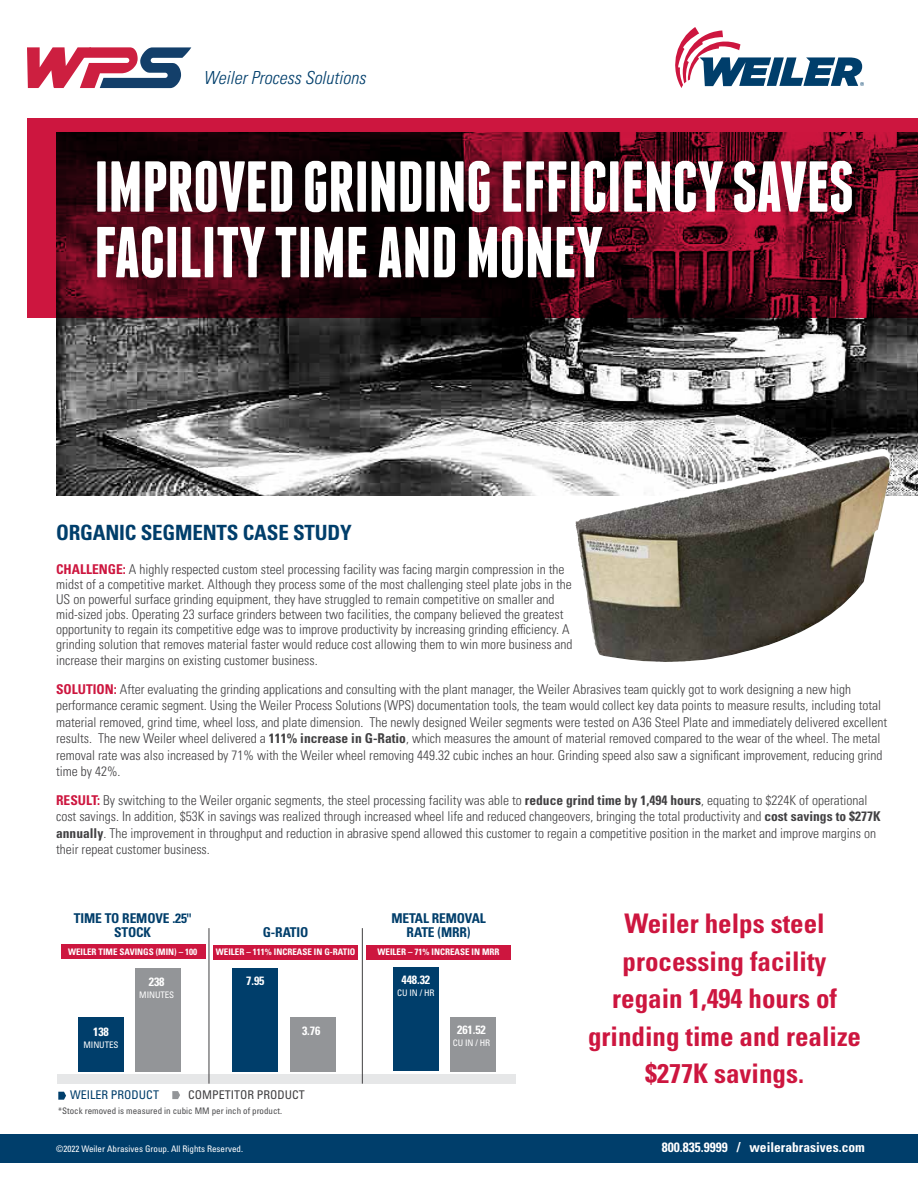
<style>
.page{position:relative;width:918px;height:1188px;background:#fff}
.page>*{position:absolute;margin:0;border:0;box-sizing:border-box;transform-origin:0 0}
.t1{font:700 72px/65.6px "Franchise";letter-spacing:-.01em;color:#fff}
.t2{font:700 condensed 27px/37.5px "Univers LT Pro";color:#cd163f;text-align:center}
.t3{font:700 condensed 21px "Univers LT Pro";letter-spacing:-.01em;color:#003e6b}
.t4{font:italic 300 condensed 18px "Univers LT Pro";color:#003e6b}
.t5{font:300 condensed 13.5px/16.5px "Univers LT Pro";color:#414042}
.t6{font:700 condensed 13.5px/13.5px "Univers LT Pro";letter-spacing:-.01em;color:#003e6b;text-align:center}
.t7{font:700 condensed 13.5px "Univers LT Pro";color:#fff}
.t8{font:700 condensed 12px "Univers LT Pro";letter-spacing:-.01em;color:#fff}
.t9{font:condensed 12px "Univers LT Pro";color:#414042}
.t10{font:condensed 12px "Univers LT Pro";color:#003e6b}
.t11{font:700 condensed 9px "Univers LT Pro";color:#fff}
.t12{font:condensed 9px "Univers LT Pro";color:#fff}
.t13{font:condensed 9px "Univers LT Pro";color:#4d4d4f}
.s1{font-weight:700;color:#cd163f}
.s2{font-weight:700}
</style>
<div class="page">
<img style="left:56px;top:318px;width:862px;height:178px">
<svg style="left:27px;top:118px;width:891px;height:200px;background:#4d0717"></svg>
<svg style="left:675px;top:27px;width:189px;height:61px"></svg>
<div style="left:0;top:1134px;width:918px;height:29px;background:#003e6b"></div>
<svg style="left:27px;top:47px;width:164px;height:41px"></svg>
<div style="left:213px;top:945px;width:145px;height:14px;background:#cd163f"></div>
<div style="left:366px;top:945px;width:145px;height:15px;background:#cd163f"></div>
<div style="left:61px;top:944px;width:145px;height:15px;background:#cd163f"></div>
<div style="left:57px;top:1074px;width:459px;height:9px;background:#e6e7e8"></div>
<hr style="left:209px;top:928px;width:1px;height:156px;background:#414042">
<hr style="left:362px;top:928px;width:1px;height:156px;background:#414042">
<div style="left:78px;top:1018px;width:46px;height:54px;background:#003e6b"></div>
<div style="left:135px;top:968px;width:46px;height:104px;background:#939598"></div>
<svg style="left:172px;top:1091px;width:8px;height:8px"></svg>
<svg style="left:58px;top:1092px;width:8px;height:8px"></svg>
<div style="left:233px;top:968px;width:45px;height:104px;background:#003e6b"></div>
<div style="left:290px;top:1018px;width:45px;height:54px;background:#939598"></div>
<div style="left:393px;top:968px;width:46px;height:103px;background:#003e6b"></div>
<div style="left:450px;top:1017px;width:46px;height:54px;background:#939598"></div>
<svg style="left:575px;top:449px;width:316px;height:206px"></svg>
<img style="left:700px;top:456px;width:183px;height:38px">
<h3 class="t4" style="left:203px;top:66px;width:164px">Weiler Process Solutions</h3>
<h1 class="t1" style="left:94px;top:150px;width:761px">IMPROVED GRINDING EFFICIENCY SAVES<br>FACILITY TIME AND MONEY</h1>
<h3 class="t3" style="left:56px;top:520px;width:297px">ORGANIC SEGMENTS CASE STUDY</h3>
<p class="t5" style="left:56px;top:561px;width:518px;line-height:15px"><span class="s1">CHALLENGE:</span> A highly respected custom steel processing facility was facing margin compression in the midst of a competitive market. Although they process some of the most challenging steel plate jobs in the US on powerful surface grinding equipment, they have struggled to remain competitive on smaller and mid-sized jobs. Operating 23 surface grinders between two facilities, the company believed the greatest opportunity to regain its competitive edge was to improve productivity by increasing grinding efficiency. A grinding solution that removes material faster would reduce cost allowing them to win more business and</p>
<p class="t5" style="left:56px;top:646px;width:796px;line-height:28.5px">increase their margins on existing customer business.<br><span class="s1">SOLUTION:</span> After evaluating the grinding applications and consulting with the plant manager, the Weiler Abrasives team quickly got to work designing a new high</p>
<p class="t5" style="left:56px;top:697px;width:833px">performance ceramic segment. Using the Weiler Process Solutions (WPS) documentation tools, the team would collect key data points to measure results, including total material removed, grind time, wheel loss, and plate dimension. The newly designed Weiler segments were tested on A36 Steel Plate and immediately delivered excellent results. The new Weiler wheel delivered a <span class="s2">111% increase in G-Ratio</span>, which measures the amount of material removed compared to the wear of the wheel. The metal removal rate was also increased by 71% with the Weiler wheel removing 449.32 cubic inches an hour. Grinding speed also saw a significant improvement, reducing grind time by 42%.</p>
<p class="t5" style="left:56px;top:791px;width:826px"><span class="s1">RESULT:</span> By switching to the Weiler organic segments, the steel processing facility was able to <span class="s2">reduce grind time by 1,494 hours</span>, equating to $224K of operational cost savings. In addition, $53K in savings was realized through increased wheel life and reduced changeovers, bringing the total productivity and <span class="s2">cost savings to $277K annually</span>. The improvement in throughput and reduction in abrasive spend allowed this customer to regain a competitive position in the market and improve margins on their repeat customer business.</p>
<p class="t6" style="left:74px;top:912px;width:119px">TIME TO REMOVE .25"<br>STOCK</p>
<p class="t11" style="left:68px;top:946px;width:131px">WEILER TIME SAVINGS (MIN) – 100</p>
<p class="t6" style="left:263px;top:925px;width:47px">G-RATIO</p>
<p class="t11" style="left:216px;top:946px;width:141px">WEILER – 111% INCREASE IN G-RATIO</p>
<p class="t6" style="left:391px;top:912px;width:96px">METAL REMOVAL<br>RATE (MRR)</p>
<p class="t11" style="left:378px;top:946px;width:124px">WEILER – 71% INCREASE IN MRR</p>
<p class="t8" style="left:149px;top:974px;width:17px">238</p>
<p class="t12" style="left:139px;top:989px;width:36px">MINUTES</p>
<p class="t8" style="left:246px;top:973px;width:20px">7.95</p>
<p class="t8" style="left:402px;top:973px;width:30px">448.32</p>
<p class="t12" style="left:397px;top:988px;width:39px">CU IN / HR</p>
<p class="t8" style="left:93px;top:1025px;width:17px">138</p>
<p class="t12" style="left:84px;top:1039px;width:36px">MINUTES</p>
<p class="t8" style="left:302px;top:1023px;width:20px">3.76</p>
<p class="t8" style="left:457px;top:1022px;width:30px">261.52</p>
<p class="t12" style="left:453px;top:1037px;width:39px">CU IN / HR</p>
<p class="t10" style="left:70px;top:1087px;width:90px">WEILER PRODUCT</p>
<p class="t9" style="left:188px;top:1087px;width:118px">COMPETITOR PRODUCT</p>
<p class="t13" style="left:58px;top:1105px;width:225px">*Stock removed is measured in cubic MM per inch of product.</p>
<h2 class="t2" style="left:588px;top:904px;width:274px">Weiler helps steel processing facility regain 1,494 hours of grinding time and realize $277K savings.</h2>
<p class="t12" style="left:56px;top:1143px;width:188px">©2022 Weiler Abrasives Group. All Rights Reserved.</p>
<p class="t7" style="left:662px;top:1139px;width:205px">800.835.9999 / weilerabrasives.com</p>
</div>
